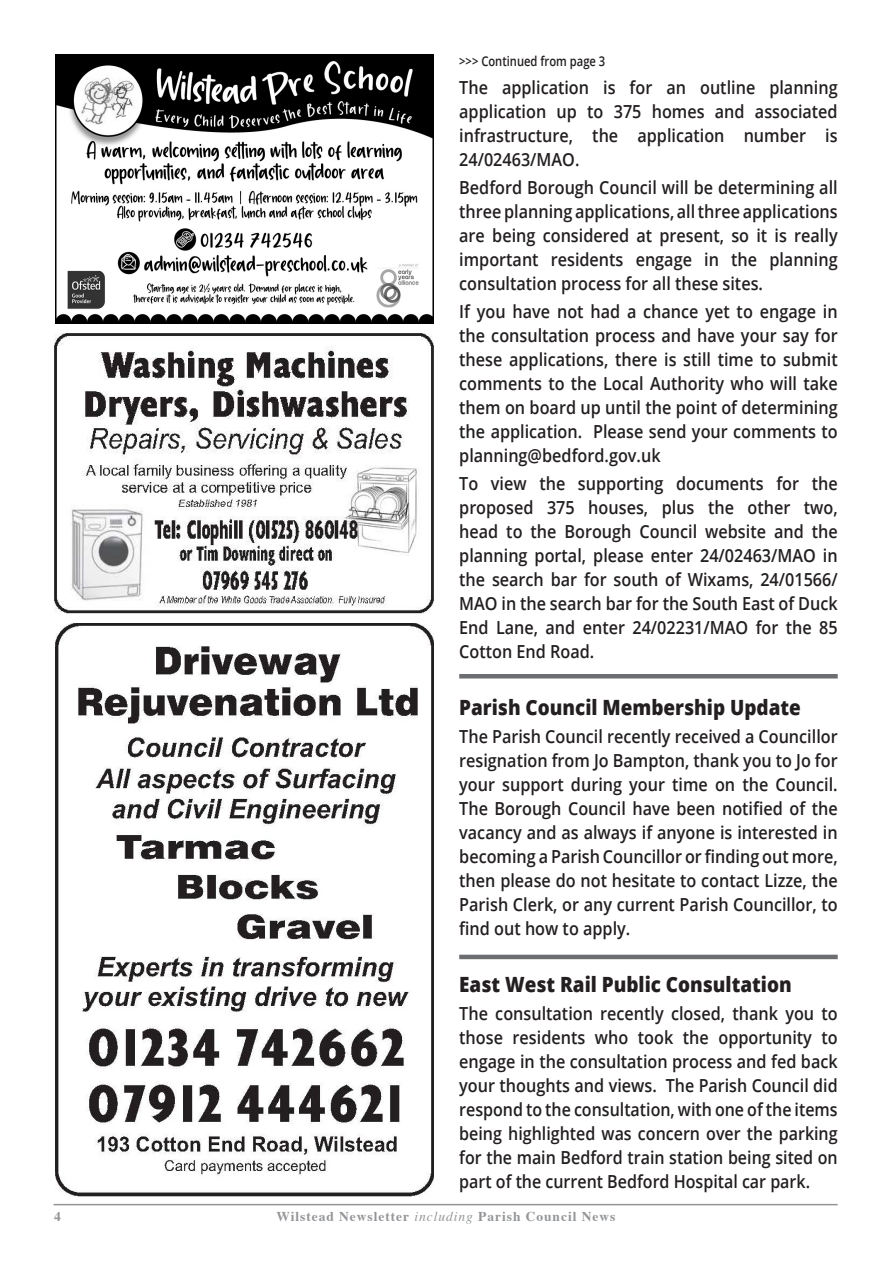
<style>
.page{position:relative;width:893px;height:1263px;background:#fff}
.page>*{position:absolute;margin:0;border:0;box-sizing:border-box;transform-origin:0 0}
.t1{font:800 21px "Open Sans";color:#231f20;scale:.9 1}
.t2{font:600 18px/24px "Open Sans";color:#231f20;text-align:justify;scale:.9 1}
.t3{font:700 13.5px "Times";letter-spacing:.07em;color:#939598}
.t4{font:600 13.5px "Open Sans";color:#231f20;scale:.83 1}
.s1{font-weight:400;font-style:italic}
</style>
<div class="page">
<hr style="left:54px;top:1204px;width:784px;height:1px;background:#939598">
<img style="left:55px;top:623px;width:379px;height:573px">
<img style="left:54px;top:334px;width:380px;height:280px">
<img style="left:55px;top:54px;width:379px;height:270px">
<hr style="left:459px;top:674px;width:379px;height:4px;background:#6c6d70">
<hr style="left:459px;top:955px;width:379px;height:4px;background:#6c6d70">
<p class="t4" style="left:459px;top:51px;width:178px">&gt;&gt;&gt; Continued from page 3</p>
<p class="t2" style="left:459px;top:75px;width:422px">The application is for an outline planning application up to 375 homes and associated infrastructure, the application number is 24/02463/MAO.</p>
<p class="t2" style="left:459px;top:175px;width:422px">Bedford Borough Council will be determining all three planning applications, all three applications are being considered at present, so it is really important residents engage in the planning consultation process for all these sites.</p>
<p class="t2" style="left:459px;top:299px;width:422px">If you have not had a chance yet to engage in the consultation process and have your say for these applications, there is still time to submit comments to the Local Authority who will take them on board up until the point of determining the application. Please send your comments to planning@bedford.gov.uk</p>
<p class="t2" style="left:459px;top:471px;width:422px">To view the supporting documents for the proposed 375 houses, plus the other two, head to the Borough Council website and the planning portal, please enter 24/02463/MAO in the search bar for south of Wixams, 24/01566/ MAO in the search bar for the South East of Duck End Lane, and enter 24/02231/MAO for the 85<br>Cotton End Road.</p>
<p class="t1" style="left:459px;top:691px;width:381px">Parish Council Membership Update</p>
<p class="t2" style="left:459px;top:724px;width:422px">The Parish Council recently received a Councillor resignation from Jo Bampton, thank you to Jo for your support during your time on the Council.<br>The Borough Council have been notified of the vacancy and as always if anyone is interested in becoming a Parish Councillor or finding out more, then please do not hesitate to contact Lizze, the Parish Clerk, or any current Parish Councillor, to find out how to apply.</p>
<p class="t1" style="left:459px;top:968px;width:371px">East West Rail Public Consultation</p>
<p class="t2" style="left:459px;top:1001px;width:422px">The consultation recently closed, thank you to those residents who took the opportunity to engage in the consultation process and fed back your thoughts and views. The Parish Council did respond to the consultation, with one of the items being highlighted was concern over the parking for the main Bedford train station being sited on part of the current Bedford Hospital car park.</p>
<p class="t3" style="left:54px;top:1203px;width:8px">4</p>
<p class="t3" style="left:277px;top:1203px;width:340px">Wilstead Newsletter <span class="s1">including</span> Parish Council News</p>
</div>
